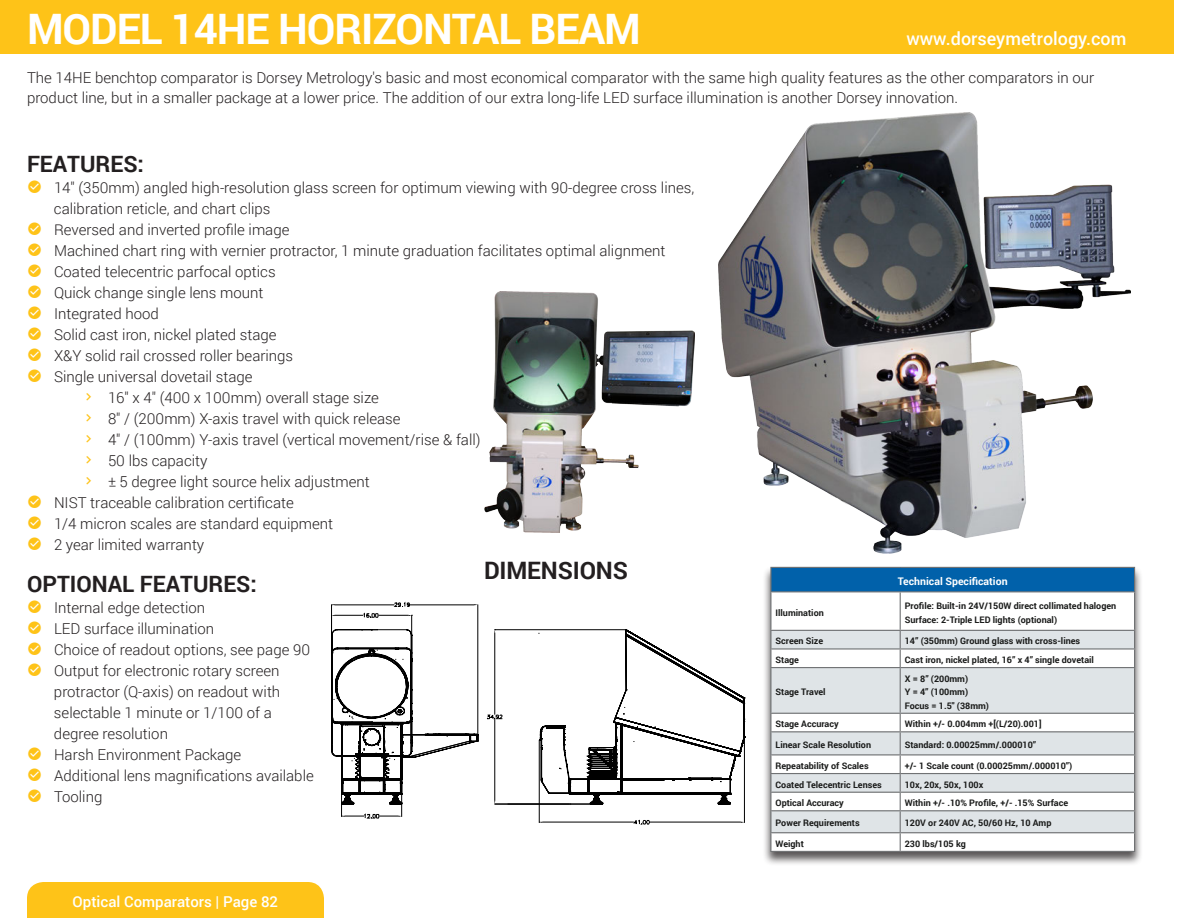
<style>
.page{position:relative;width:1188px;height:918px;background:#fff}
.page>*{position:absolute;margin:0;border:0;box-sizing:border-box;transform-origin:0 0}
.t1{font:700 42px "Roboto";letter-spacing:-.025em;color:#fff}
.t2{font:700 24px "Roboto";letter-spacing:-.005em;color:#231f20}
.t3{font:700 22.5px "Roboto";color:#231f20}
.t4{font:500 18px "Roboto";color:#fff}
.t5{font:300 15px/21px "Roboto";color:#231f20}
.t6{font:500 15px "Roboto";color:#fff}
.t7{font:700 10.5px "Roboto";color:#fff}
.t8{font:700 9px/13.5px "Roboto";color:#191a19}
</style>
<div class="page">
<div style="left:27px;top:882px;width:297px;height:36px;background:#fec318"></div>
<div style="left:0;top:0;width:1174px;height:54px;background:#fec318"></div>
<img style="left:484px;top:291px;width:211px;height:241px">
<svg style="left:331px;top:602px;width:414px;height:221px"></svg>
<div style="left:763px;top:566px;width:380px;height:301px;background:#231f20;opacity:.75"></div>
<div style="left:771px;top:567px;width:364px;height:25px;background:#0161aa"></div>
<svg style="left:771px;top:592px;width:363px;height:259px"></svg>
<svg style="left:771px;top:631px;width:363px;height:201px;fill:#dfe4e7"></svg>
<hr style="left:770px;top:567px;width:130px;height:1px;background:#707274">
<svg style="left:770px;top:568px;width:1px;height:23px"></svg>
<hr style="left:900px;top:567px;width:235px;height:1px;background:#707274">
<svg style="left:1134px;top:568px;width:1px;height:23px"></svg>
<hr style="left:770px;top:591px;width:130px;height:1px;background:#707274">
<hr style="left:770px;top:592px;width:1px;height:38px;background:#707274">
<hr style="left:900px;top:591px;width:235px;height:1px;background:#707274">
<hr style="left:900px;top:592px;width:1px;height:38px;background:#707274">
<hr style="left:1134px;top:592px;width:1px;height:38px;background:#707274">
<hr style="left:770px;top:630px;width:130px;height:1px;background:#707274">
<hr style="left:900px;top:630px;width:235px;height:1px;background:#707274">
<hr style="left:770px;top:648px;width:130px;height:2px;background:#707274">
<svg style="left:770px;top:631px;width:1px;height:36px"></svg>
<hr style="left:900px;top:648px;width:235px;height:2px;background:#707274">
<svg style="left:900px;top:631px;width:1px;height:36px"></svg>
<svg style="left:1134px;top:631px;width:1px;height:36px"></svg>
<hr style="left:770px;top:667px;width:130px;height:1px;background:#707274">
<hr style="left:770px;top:668px;width:1px;height:45px;background:#707274">
<hr style="left:900px;top:667px;width:235px;height:1px;background:#707274">
<hr style="left:900px;top:668px;width:1px;height:45px;background:#707274">
<hr style="left:1134px;top:668px;width:1px;height:45px;background:#707274">
<hr style="left:770px;top:713px;width:130px;height:1px;background:#707274">
<hr style="left:900px;top:713px;width:235px;height:1px;background:#707274">
<hr style="left:770px;top:731px;width:130px;height:1px;background:#707274">
<hr style="left:900px;top:731px;width:235px;height:1px;background:#707274">
<hr style="left:770px;top:754px;width:130px;height:1px;background:#707274">
<hr style="left:900px;top:754px;width:235px;height:1px;background:#707274">
<hr style="left:770px;top:773px;width:130px;height:1px;background:#707274">
<hr style="left:900px;top:773px;width:235px;height:1px;background:#707274">
<hr style="left:770px;top:792px;width:130px;height:1px;background:#707274">
<hr style="left:900px;top:792px;width:235px;height:1px;background:#707274">
<hr style="left:770px;top:810px;width:130px;height:1px;background:#707274">
<hr style="left:900px;top:810px;width:235px;height:1px;background:#707274">
<hr style="left:770px;top:832px;width:130px;height:1px;background:#707274">
<svg style="left:770px;top:714px;width:1px;height:137px"></svg>
<hr style="left:900px;top:832px;width:235px;height:1px;background:#707274">
<svg style="left:900px;top:714px;width:1px;height:137px"></svg>
<svg style="left:1134px;top:714px;width:1px;height:137px"></svg>
<hr style="left:770px;top:851px;width:130px;height:1px;background:#707274">
<hr style="left:900px;top:851px;width:235px;height:1px;background:#707274">
<img style="left:718px;top:113px;width:412px;height:441px">
<h1 class="t1" style="left:27px;top:-1px;width:615px">MODEL 14HE HORIZONTAL BEAM</h1>
<p class="t4" style="left:906px;top:26px;width:222px">www.dorseymetrology.com</p>
<p class="t5" style="left:27px;top:67px;width:1069px;line-height:19.5px">The 14HE benchtop comparator is Dorsey Metrology's basic and most economical comparator with the same high quality features as the other comparators in our product line, but in a smaller package at a lower price. The addition of our extra long-life LED surface illumination is another Dorsey innovation.</p>
<h3 class="t3" style="left:27px;top:148px;width:119px">FEATURES:</h3>
<p class="t5" style="left:54px;top:177px;width:642px">14" (350mm) angled high-resolution glass screen for optimum viewing with 90-degree cross lines,</p>
<p class="t5" style="left:54px;top:198px;width:218px">calibration reticle, and chart clips</p>
<p class="t5" style="left:54px;top:219px;width:237px">Reversed and inverted profile image</p>
<p class="t5" style="left:54px;top:240px;width:613px">Machined chart ring with vernier protractor, 1 minute graduation facilitates optimal alignment</p>
<p class="t5" style="left:54px;top:261px;width:223px">Coated telecentric parfocal optics</p>
<p class="t5" style="left:54px;top:282px;width:211px">Quick change single lens mount</p>
<p class="t5" style="left:54px;top:303px;width:106px">Integrated hood</p>
<p class="t5" style="left:54px;top:324px;width:224px">Solid cast iron, nickel plated stage</p>
<p class="t5" style="left:54px;top:345px;width:241px">X&amp;Y solid rail crossed roller bearings</p>
<p class="t5" style="left:54px;top:366px;width:200px">Single universal dovetail stage</p>
<p class="t5" style="left:108px;top:387px;width:273px">16" x 4" (400 x 100mm) overall stage size</p>
<p class="t5" style="left:108px;top:408px;width:294px">8" / (200mm) X-axis travel with quick release</p>
<p class="t5" style="left:108px;top:429px;width:374px">4" / (100mm) Y-axis travel (vertical movement/rise &amp; fall)</p>
<p class="t5" style="left:108px;top:450px;width:101px">50 lbs capacity</p>
<p class="t5" style="left:108px;top:471px;width:263px">± 5 degree light source helix adjustment</p>
<p class="t5" style="left:54px;top:492px;width:241px">NIST traceable calibration certificate</p>
<p class="t5" style="left:54px;top:513px;width:281px">1/4 micron scales are standard equipment</p>
<p class="t5" style="left:54px;top:534px;width:152px">2 year limited warranty</p>
<h3 class="t3" style="left:27px;top:568px;width:231px">OPTIONAL FEATURES:</h3>
<p class="t5" style="left:54px;top:597px;width:261px">Internal edge detection<br>LED surface illumination<br>Choice of readout options, see page 90<br>Output for electronic rotary screen protractor (Q-axis) on readout with selectable 1 minute or 1/100 of a degree resolution<br>Harsh Environment Package<br>Additional lens magnifications available<br>Tooling</p>
<p class="t6" style="left:73px;top:891px;width:207px">Optical Comparators | Page 82</p>
<h2 class="t2" style="left:484px;top:553px;width:146px">DIMENSIONS</h2>
<p class="t7" style="left:898px;top:574px;width:111px">Technical Specification</p>
<p class="t8" style="left:776px;top:606px;width:50px">Illumination</p>
<p class="t8" style="left:905px;top:599px;width:213px">Profile: Built-in 24V/150W direct collimated halogen<br>Surface: 2-Triple LED lights (optional)</p>
<p class="t8" style="left:776px;top:634px;width:49px">Screen Size</p>
<p class="t8" style="left:905px;top:634px;width:177px">14” (350mm) Ground glass with cross-lines</p>
<p class="t8" style="left:776px;top:653px;width:25px">Stage</p>
<p class="t8" style="left:905px;top:653px;width:191px">Cast iron, nickel plated, 16” x 4” single dovetail</p>
<p class="t8" style="left:776px;top:685px;width:52px">Stage Travel</p>
<p class="t8" style="left:905px;top:671px;width:86px">X = 8” (200mm)<br>Y = 4” (100mm)<br>Focus = 1.5" (38mm)</p>
<p class="t8" style="left:776px;top:717px;width:65px">Stage Accuracy</p>
<p class="t8" style="left:905px;top:717px;width:138px">Within +/- 0.004mm +[(L/20).001]</p>
<p class="t8" style="left:776px;top:738px;width:97px">Linear Scale Resolution</p>
<p class="t8" style="left:905px;top:738px;width:133px">Standard: 0.00025mm/.000010”</p>
<p class="t8" style="left:776px;top:759px;width:95px">Repeatability of Scales</p>
<p class="t8" style="left:905px;top:759px;width:169px">+/- 1 Scale count (0.00025mm/.000010”)</p>
<p class="t8" style="left:776px;top:777px;width:108px">Coated Telecentric Lenses</p>
<p class="t8" style="left:905px;top:777px;width:80px">10x, 20x, 50x, 100x</p>
<p class="t8" style="left:776px;top:796px;width:70px">Optical Accuracy</p>
<p class="t8" style="left:905px;top:796px;width:165px">Within +/- .10% Profile, +/- .15% Surface</p>
<p class="t8" style="left:776px;top:816px;width:86px">Power Requirements</p>
<p class="t8" style="left:905px;top:816px;width:148px">120V or 240V AC, 50/60 Hz, 10 Amp</p>
<p class="t8" style="left:776px;top:836px;width:30px">Weight</p>
<p class="t8" style="left:905px;top:836px;width:63px">230 lbs/105 kg</p>
</div>
